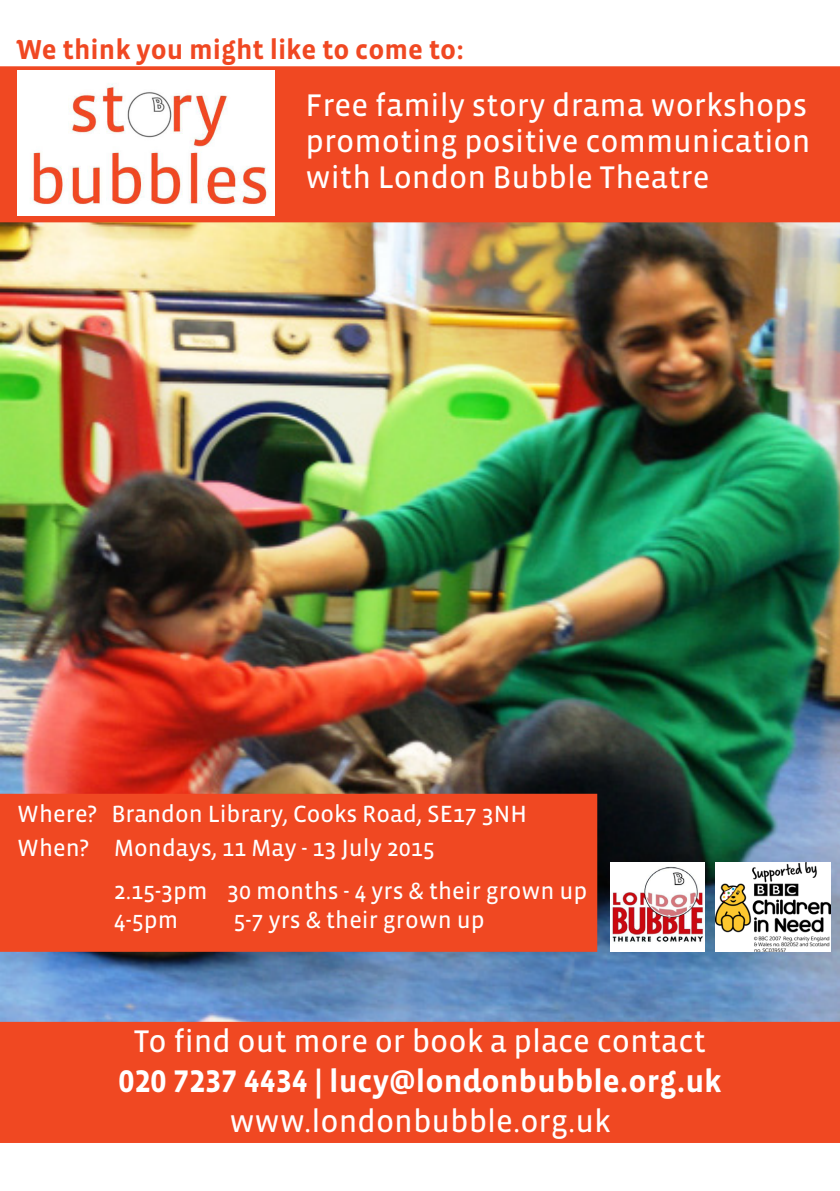
<style>
.page{position:relative;width:840px;height:1191px;background:#fff}
.page>*{position:absolute;margin:0;border:0;box-sizing:border-box;transform-origin:0 0}
.t1{font:32px "Vista Sans";color:#fff}
.t2{font:700 32px "Vista Sans Alternate";color:#fff}
.t3{font:700 28px "Vista Sans Alternate";color:#f04822}
.t4{font:24px "Vista Sans";color:#fff}
</style>
<div class="page">
<img style="left:0;top:222px;width:839px;height:799px">
<div style="left:0;top:1022px;width:839px;height:120px;background:#f04822"></div>
<div style="left:0;top:1021px;width:839px;height:122px;border:2px solid #f04822"></div>
<div style="left:0;top:67px;width:839px;height:154px;background:#f04822"></div>
<div style="left:0;top:66px;width:839px;height:156px;border:2px solid #f04822"></div>
<img style="left:17px;top:70px;width:257px;height:145px">
<div style="left:0;top:794px;width:596px;height:156px;background:#f04822"></div>
<div style="left:0;top:793px;width:597px;height:158px;border:2px solid #f04822"></div>
<img style="left:610px;top:862px;width:93px;height:89px">
<img style="left:714px;top:862px;width:116px;height:89px">
<p class="t3" style="left:16px;top:35px;width:449px">We think you might like to come to:</p>
<p class="t1" style="left:305px;top:89px;width:503px">Free family story drama workshops</p>
<p class="t1" style="left:305px;top:125px;width:506px">promoting positive communication</p>
<p class="t1" style="left:305px;top:161px;width:405px">with London Bubble Theatre</p>
<p class="t4" style="left:17px;top:802px;width:511px">Where? Brandon Library, Cooks Road, SE17 3NH</p>
<p class="t4" style="left:17px;top:836px;width:419px">When? Mondays, 11 May - 13 July 2015</p>
<p class="t4" style="left:114px;top:879px;width:475px">2.15-3pm 30 months - 4 yrs &amp; their grown up</p>
<p class="t4" style="left:114px;top:908px;width:66px">4-5pm</p>
<p class="t4" style="left:233px;top:908px;width:252px">5-7 yrs &amp; their grown up</p>
<p class="t1" style="left:134px;top:1024px;width:573px">To find out more or book a place contact</p>
<p class="t2" style="left:118px;top:1064px;width:604px">020 7237 4434 | lucy@londonbubble.org.uk</p>
<p class="t1" style="left:229px;top:1104px;width:382px">www.londonbubble.org.uk</p>
</div>
